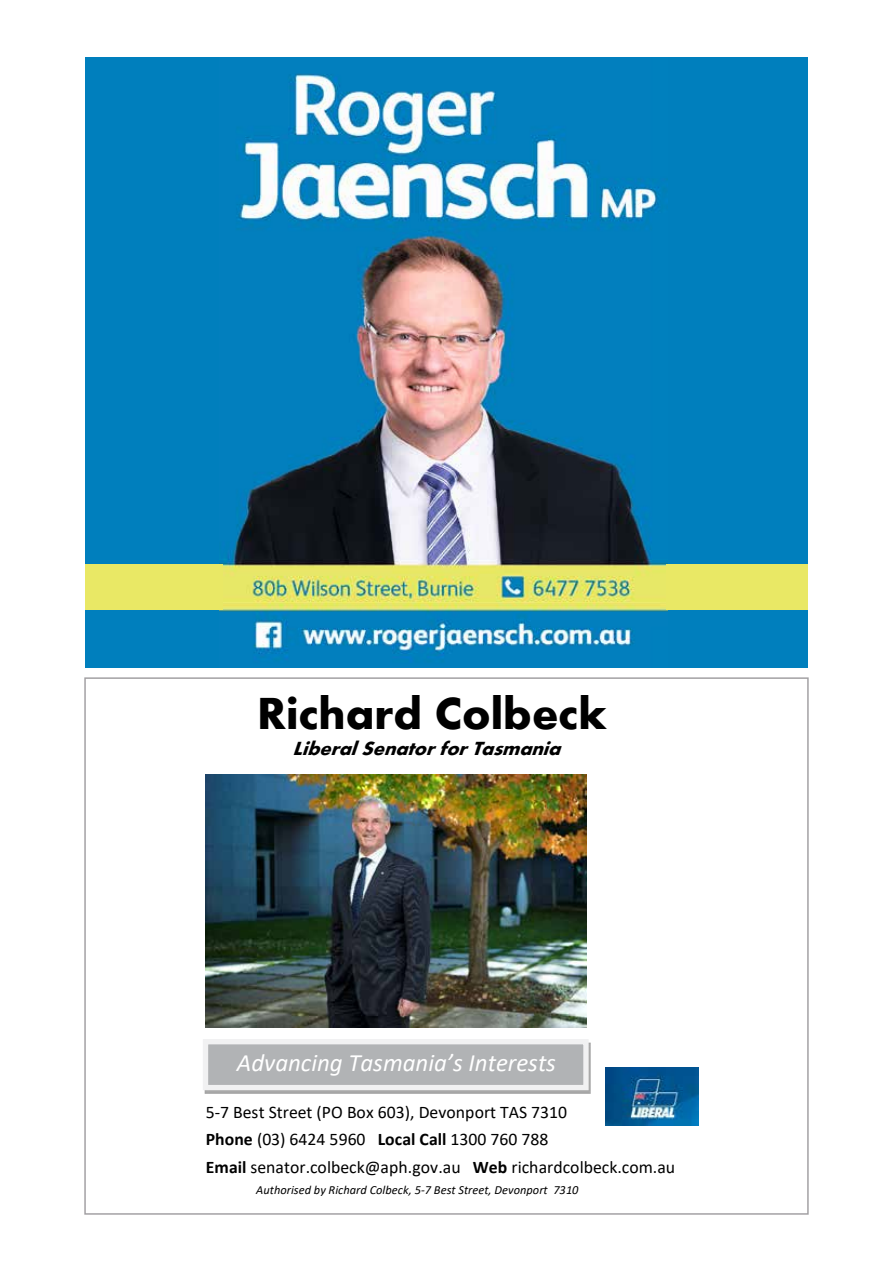
<style>
.page{position:relative;width:893px;height:1263px;background:#fff}
.page>*{position:absolute;margin:0;border:0;box-sizing:border-box;transform-origin:0 0}
.t1{font:700 46.35px "Aharoni";color:#000}
.t2{font:italic 24.9px "Calibri";color:#fff}
.t3{font:italic 700 19.65px "Aharoni";color:#000}
.t4{font:17.7px/27.2px "Calibri";color:#000}
.t5{font:italic 12.45px "Calibri";letter-spacing:.005em;color:#000}
.s1{font-weight:700}
</style>
<div class="page">
<div style="left:85px;top:57px;width:723px;height:610px;background:#007fbd"></div>
<img style="left:220px;top:73px;width:447px;height:589px">
<div style="left:85px;top:564px;width:137px;height:45px;background:#e9e865"></div>
<div style="left:667px;top:564px;width:141px;height:45px;background:#e9e865"></div>
<img style="left:156px;top:667px;width:570px;height:459px">
<h1 class="t1" style="left:257px;top:685px;width:351px">Richard Colbeck</h1>
<p class="t3" style="left:293px;top:737px;width:277px">LiberalSenatorforTasmania</p>
<h2 class="t2" style="left:237px;top:1045px;width:320px">Advancing Tasmania’s Interests</h2>
<p class="t4" style="left:206px;top:1098px;width:471px">5-7 Best Street (PO Box 603), Devonport TAS 7310<br><span class="s1">Phone</span> (03) 6424 5960 <span class="s1">Local Call</span> 1300 760 788<br><span class="s1">Email</span> senator.colbeck@aph.gov.au <span class="s1">Web</span> richardcolbeck.com.au</p>
<p class="t5" style="left:256px;top:1181px;width:324px">Authorised by Richard Colbeck, 5-7 Best Street, Devonport 7310</p>
</div>
